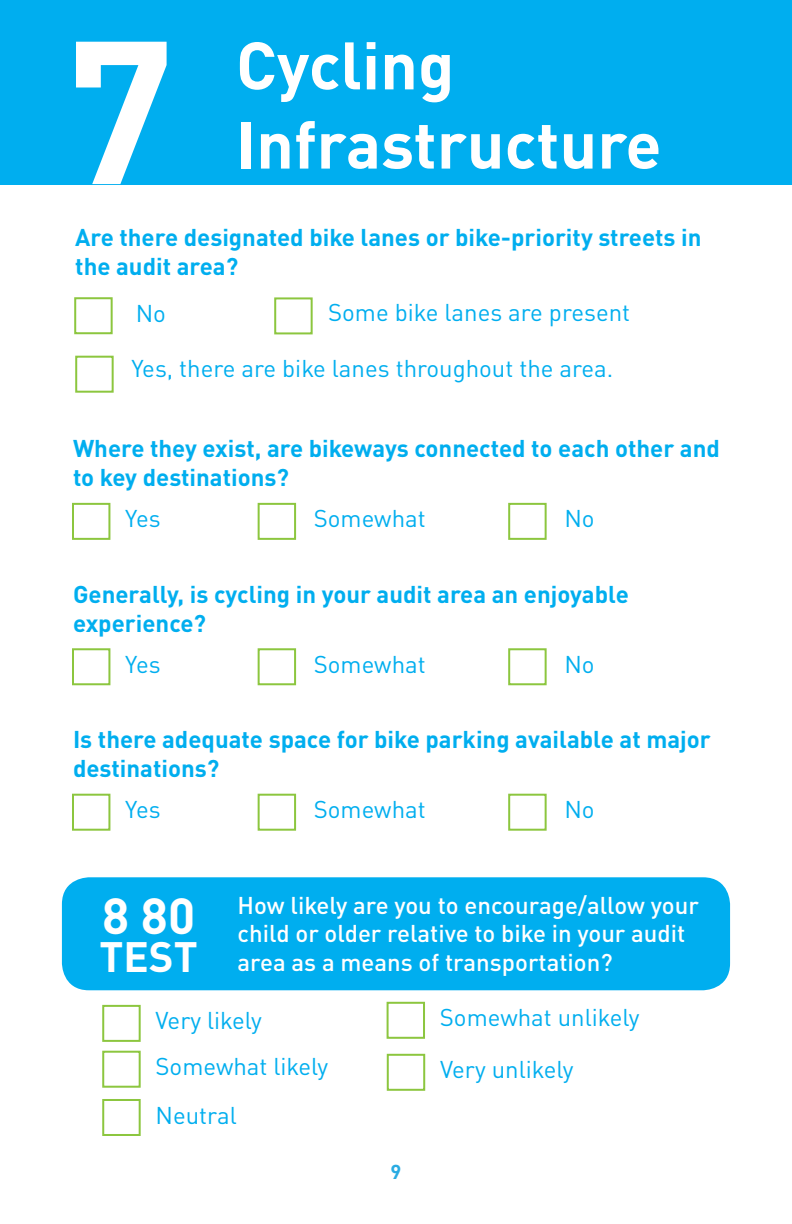
<style>
.page{position:relative;width:792px;height:1224px;background:#fff}
.page>*{position:absolute;margin:0;border:0;box-sizing:border-box;transform-origin:0 0}
.t1{font:700 200px "DINOT";color:#fff}
.t2{font:700 66px "DINOT";color:#fff}
.t3{font:700 50px "DINOT";color:#fff}
.t4{font:700 42px "DINOT";color:#fff}
.t5{font:700 24px/28.8px "DINOT";color:#00aeef}
.t6{font:24px "DINOT";color:#00aeef}
.t7{font:500 24px/28.8px "DINOT";color:#fff}
.t8{font:700 20px "DINOT";color:#29abe2}
</style>
<div class="page">
<div style="left:0;top:0;width:792px;height:184px;background:#00aeef"></div>
<div style="left:74px;top:297px;width:39px;height:37px;border:2px solid #8cc63f"></div>
<div style="left:274px;top:297px;width:39px;height:37px;border:2px solid #8cc63f"></div>
<div style="left:75px;top:356px;width:39px;height:37px;border:2px solid #8cc63f"></div>
<div style="left:72px;top:503px;width:38px;height:37px;border:2px solid #8cc63f"></div>
<div style="left:258px;top:503px;width:38px;height:37px;border:2px solid #8cc63f"></div>
<div style="left:508px;top:503px;width:39px;height:37px;border:2px solid #8cc63f"></div>
<div style="left:72px;top:648px;width:38px;height:37px;border:2px solid #8cc63f"></div>
<div style="left:258px;top:648px;width:38px;height:37px;border:2px solid #8cc63f"></div>
<div style="left:508px;top:648px;width:39px;height:37px;border:2px solid #8cc63f"></div>
<div style="left:72px;top:794px;width:38px;height:37px;border:2px solid #8cc63f"></div>
<div style="left:258px;top:794px;width:38px;height:37px;border:2px solid #8cc63f"></div>
<div style="left:508px;top:794px;width:39px;height:37px;border:2px solid #8cc63f"></div>
<div style="left:62px;top:877px;width:668px;height:113px;background:#00aeef;border-radius:27px"></div>
<div style="left:102px;top:1005px;width:39px;height:37px;border:2px solid #8cc63f"></div>
<div style="left:102px;top:1051px;width:39px;height:37px;border:2px solid #8cc63f"></div>
<div style="left:387px;top:1002px;width:38px;height:37px;border:2px solid #8cc63f"></div>
<div style="left:387px;top:1054px;width:38px;height:37px;border:2px solid #8cc63f"></div>
<div style="left:102px;top:1099px;width:39px;height:37px;border:2px solid #8cc63f"></div>
<p class="t1" style="left:66px;top:-19px;width:110px">7</p>
<p class="t2" style="left:236px;top:22px;width:220px">Cycling</p>
<p class="t2" style="left:236px;top:102px;width:427px">Infrastructure</p>
<p class="t5" style="left:75px;top:222px;width:628px">Are there designated bike lanes or bike-priority streets in the audit area?</p>
<p class="t6" style="left:136px;top:298px;width:32px">No</p>
<p class="t6" style="left:328px;top:297px;width:304px">Some bike lanes are present</p>
<p class="t6" style="left:132px;top:353px;width:483px">Yes, there are bike lanes throughout the area.</p>
<p class="t5" style="left:73px;top:434px;width:648px">Where they exist, are bikeways connected to each other and to key destinations?</p>
<p class="t6" style="left:125px;top:504px;width:37px">Yes</p>
<p class="t6" style="left:314px;top:504px;width:113px">Somewhat</p>
<p class="t6" style="left:564px;top:504px;width:32px">No</p>
<p class="t5" style="left:73px;top:579px;width:557px">Generally, is cycling in your audit area an enjoyable</p>
<p class="t5" style="left:73px;top:608px;width:135px">experience?</p>
<p class="t6" style="left:125px;top:649px;width:37px">Yes</p>
<p class="t6" style="left:314px;top:649px;width:113px">Somewhat</p>
<p class="t6" style="left:564px;top:649px;width:32px">No</p>
<p class="t5" style="left:73px;top:724px;width:639px">Is there adequate space for bike parking available at major destinations?</p>
<p class="t6" style="left:125px;top:795px;width:37px">Yes</p>
<p class="t6" style="left:314px;top:795px;width:113px">Somewhat</p>
<p class="t6" style="left:564px;top:795px;width:32px">No</p>
<p class="t7" style="left:238px;top:890px;width:463px">How likely are you to encourage/allow your child or older relative to bike in your audit area as a means of transportation?</p>
<p class="t6" style="left:156px;top:1006px;width:108px">Very likely</p>
<p class="t6" style="left:156px;top:1052px;width:174px">Somewhat likely</p>
<p class="t3" style="left:102px;top:883px;width:95px">8 80</p>
<p class="t4" style="left:100px;top:929px;width:100px">TEST</p>
<p class="t6" style="left:440px;top:1003px;width:201px">Somewhat unlikely</p>
<p class="t6" style="left:440px;top:1055px;width:135px">Very unlikely</p>
<p class="t6" style="left:156px;top:1100px;width:83px">Neutral</p>
<p class="t8" style="left:391px;top:1158px;width:12px">9</p>
</div>
